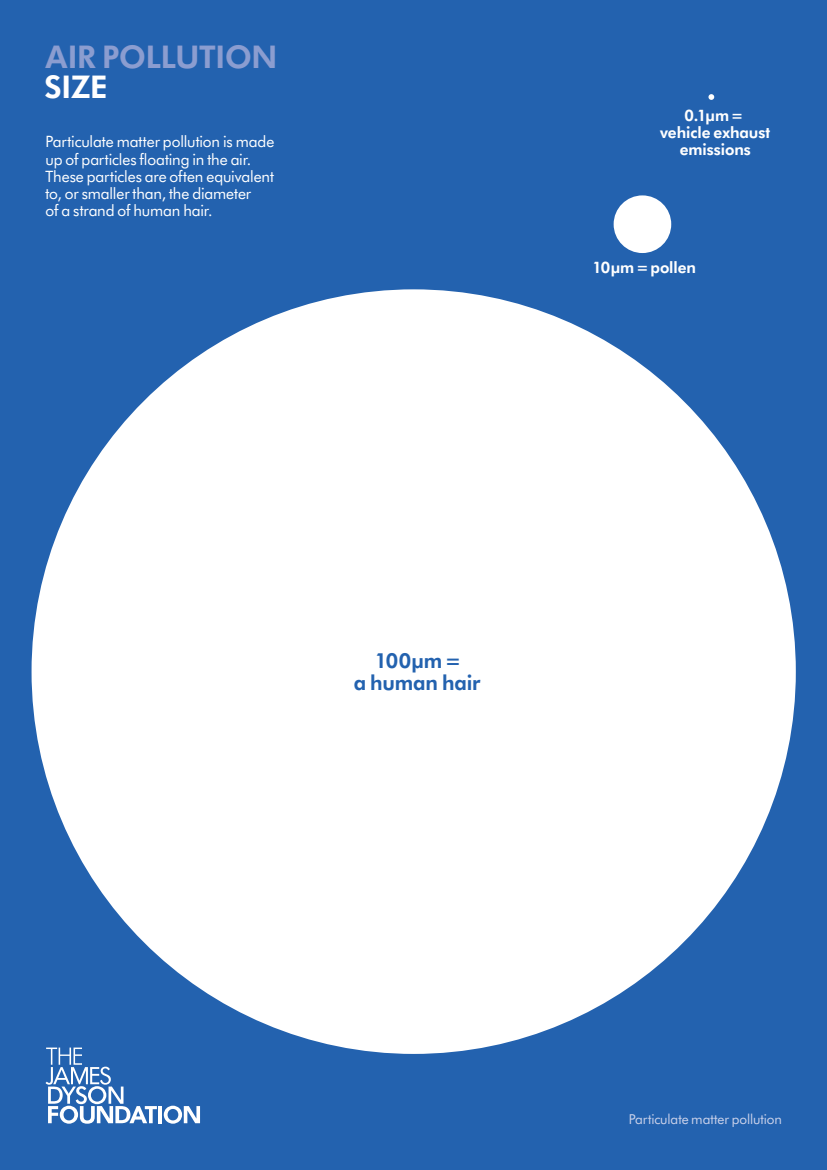
<style>
.page{position:relative;width:827px;height:1170px;background:#fff}
.page>*{position:absolute;margin:0;border:0;box-sizing:border-box;transform-origin:0 0}
.t1{font:800 31.4px "Dyson Futura";letter-spacing:-.005em;color:#8b9dd0}
.t2{font:800 31.4px "Dyson Futura";color:#fff}
.t3{font:800 20.6px/22.9px "Dyson Futura";letter-spacing:-.005em;color:#2362af;text-align:center}
.t4{font:15.7px/17.2px "Dyson Futura";letter-spacing:-.005em;color:#fff}
.t5{font:800 15.7px/17px "Dyson Futura";letter-spacing:-.005em;color:#fff;text-align:center}
.t6{font:13.7px "Dyson Futura";letter-spacing:-.005em;color:#cbd2ea}
</style>
<div class="page">
<div style="left:0;top:0;width:827px;height:1169px;background:#2362af"></div>
<div style="left:32px;top:289px;width:763px;height:764px;background:#fff;border-radius:50%"></div>
<div style="left:613px;top:195px;width:58px;height:58px;background:#fff;border-radius:50%"></div>
<svg style="left:708px;top:94px;width:6px;height:6px"></svg>
<hr style="left:158px;top:1105px;width:4px;height:17px;background:#fff">
<svg style="left:164px;top:1105px;width:36px;height:18px"></svg>
<svg style="left:46px;top:1047px;width:111px;height:76px"></svg>
<h1 class="t1" style="left:46px;top:34px;width:233px">AIR POLLUTION</h1>
<h1 class="t2" style="left:44px;top:64px;width:65px">SIZE</h1>
<p class="t4" style="left:45px;top:132px;width:230px">Particulate matter pollution is made up of particles floating in the air.<br>These particles are often equivalent to, or smaller than, the diameter<br>of a strand of human hair.</p>
<p class="t5" style="left:660px;top:106px;width:111px">0.1μm = vehicle exhaust emissions</p>
<p class="t5" style="left:592px;top:258px;width:105px">10μm = pollen</p>
<h2 class="t3" style="left:354px;top:647px;width:128px">100μm =<br>a human hair</h2>
<p class="t6" style="left:629px;top:1108px;width:155px">Particulate matter pollution</p>
</div>
